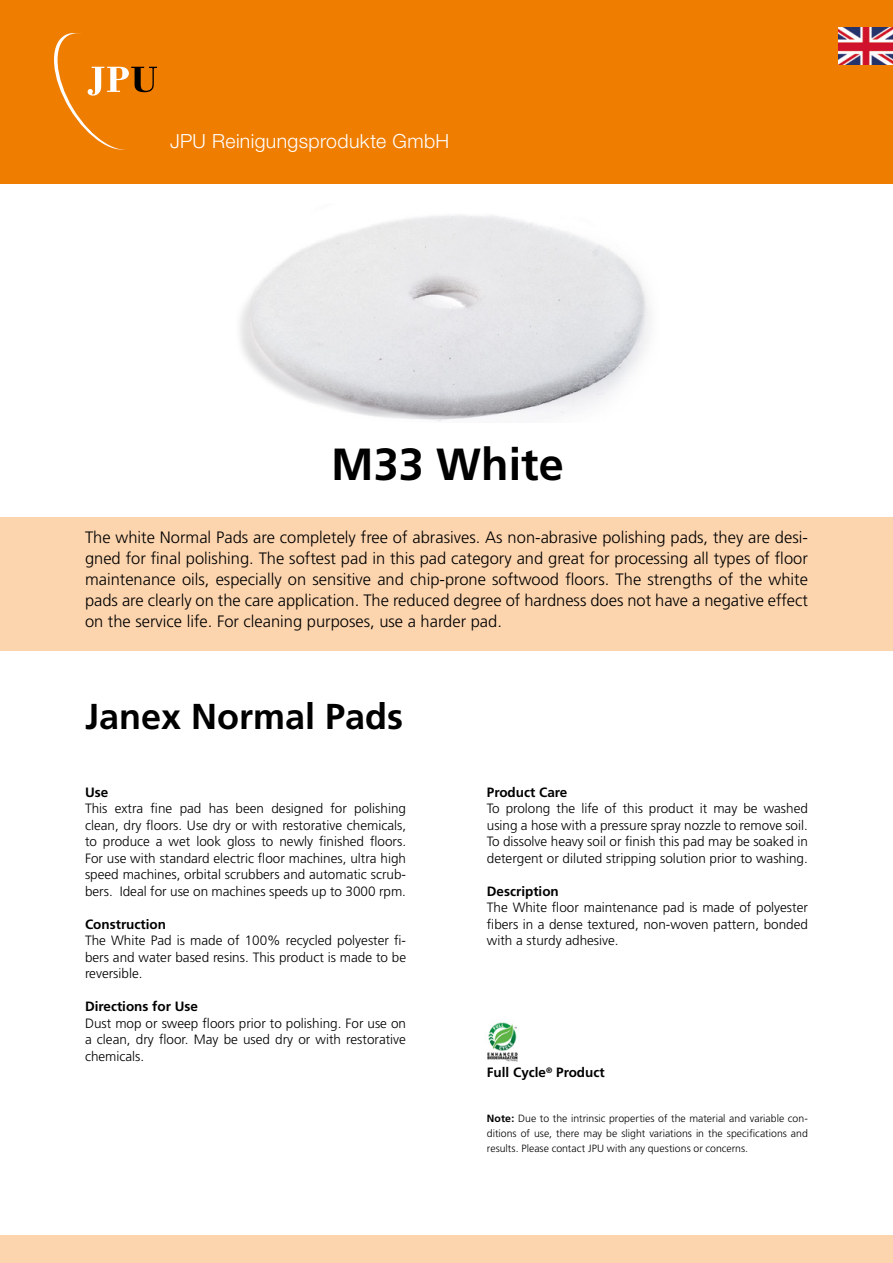
<style>
.page{position:relative;width:893px;height:1263px;background:#fff}
.page>*{position:absolute;margin:0;border:0;box-sizing:border-box;transform-origin:0 0}
.t1{font:700 45px "Frutiger";color:#000}
.t2{font:700 36px "Frutiger";color:#000}
.t3{font:300 19.5px "Helvetica Neue";letter-spacing:.02em;color:#fff}
.t4{font:300 16.5px/21px "Frutiger";color:#000;text-align:justify}
.t5{font:300 13.5px/16.5px "Frutiger";color:#000;text-align:justify}
.t6{font:700 13.5px "Frutiger";color:#000}
.t7{font:300 10.5px/15px "Frutiger";letter-spacing:.005em;color:#000;text-align:justify}
.s1{font-weight:700}
</style>
<div class="page">
<div style="left:0;top:0;width:893px;height:184px;background:#ef7d00"></div>
<svg style="left:54px;top:33px;width:103px;height:117px"></svg>
<img style="left:839px;top:28px;width:54px;height:37px">
<div style="left:0;top:1235px;width:893px;height:28px;background:#fcd4ae"></div>
<div style="left:0;top:517px;width:893px;height:134px;background:#fcd4ae"></div>
<img style="left:240px;top:215px;width:411px;height:207px">
<img style="left:487px;top:1022px;width:31px;height:40px">
<h3 class="t3" style="left:170px;top:129px;width:281px">JPU Reinigungsprodukte GmbH</h3>
<p class="t1" style="left:331px;top:438px;width:234px">M33 White</p>
<p class="t4" style="left:85px;top:527px;width:724px">The white Normal Pads are completely free of abrasives. As non-abrasive polishing pads, they are desi&shy;gned for final polishing. The softest pad in this pad category and great for processing all types of floor maintenance oils, especially on sensitive and chip-prone softwood floors. The strengths of the white pads are clearly on the care application. The reduced degree of hardness does not have a negative effect on the service life. For cleaning purposes, use a harder pad.</p>
<p class="t2" style="left:85px;top:695px;width:320px">Janex Normal Pads</p>
<p class="t6" style="left:85px;top:784px;width:25px">Use</p>
<p class="t5" style="left:85px;top:801px;width:323px">This extra fine pad has been designed for polishing clean, dry floors. Use dry or with restorative chemicals, to produce a wet look gloss to newly finished floors.<br>For use with standard electric floor machines, ultra high speed machines, orbital scrubbers and automatic scrub&shy;bers. Ideal for use on machines speeds up to 3000 rpm.</p>
<p class="t6" style="left:85px;top:916px;width:82px">Construction</p>
<p class="t5" style="left:85px;top:933px;width:323px">The White Pad is made of 100% recycled polyester fi&shy;bers and water based resins. This product is made to be reversible.</p>
<p class="t6" style="left:85px;top:999px;width:115px">Directions for Use</p>
<p class="t5" style="left:85px;top:1015px;width:323px">Dust mop or sweep floors prior to polishing. For use on a clean, dry floor. May be used dry or with restorative chemicals.</p>
<p class="t6" style="left:487px;top:784px;width:82px">Product Care</p>
<p class="t5" style="left:487px;top:801px;width:323px">To prolong the life of this product it may be washed using a hose with a pressure spray nozzle to remove soil.<br>To dissolve heavy soil or finish this pad may be soaked in detergent or diluted stripping solution prior to washing.</p>
<p class="t6" style="left:487px;top:883px;width:73px">Description</p>
<p class="t5" style="left:487px;top:900px;width:323px">The White floor maintenance pad is made of polyester fibers in a dense textured, non-woven pattern, bonded with a sturdy adhesive.</p>
<p class="t6" style="left:487px;top:1065px;width:119px">Full Cycle<sup>®</sup> Product</p>
<p class="t7" style="left:487px;top:1111px;width:323px"><span class="s1">Note:</span> Due to the intrinsic properties of the material and variable con&shy;ditions of use, there may be slight variations in the specifications and results. Please contact JPU with any questions or concerns.</p>
</div>
